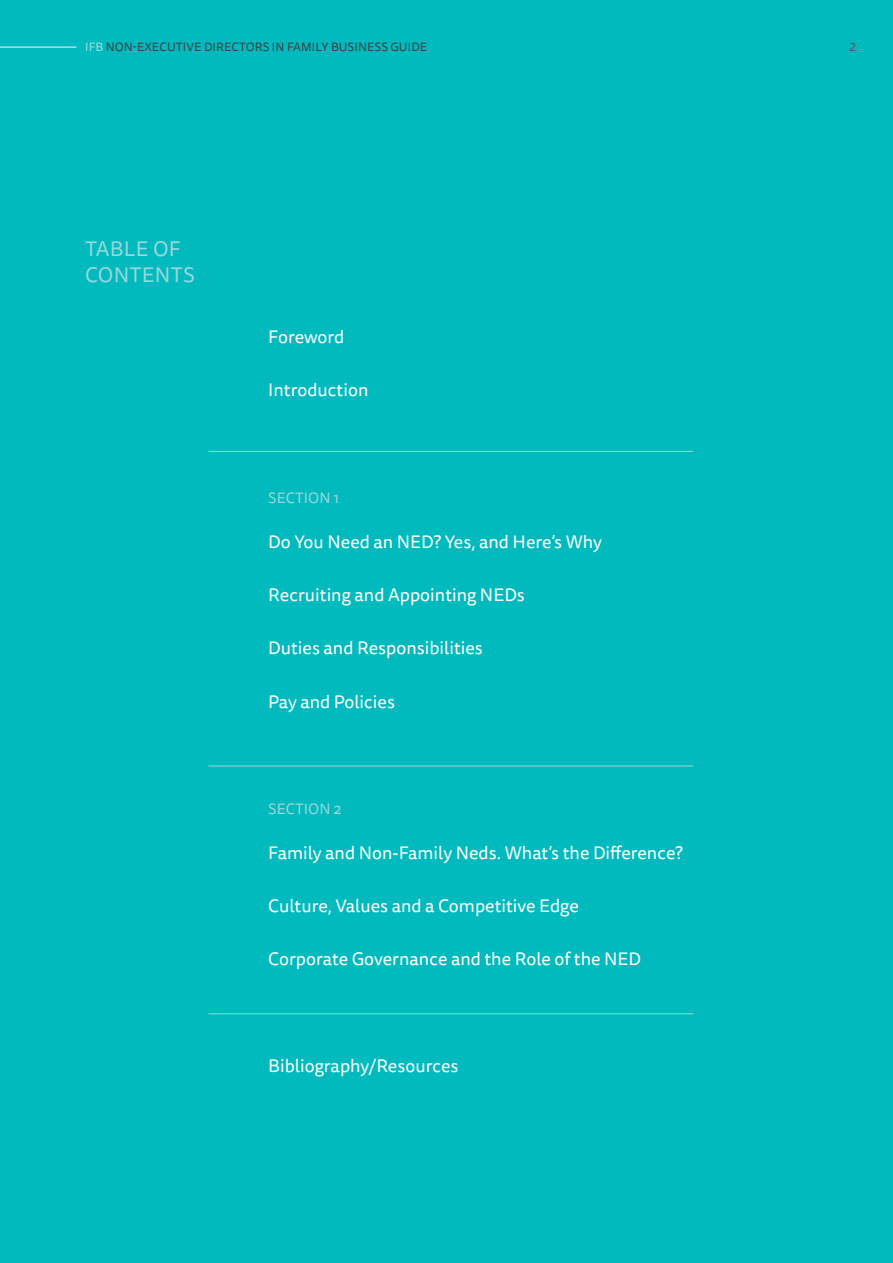
<style>
.page{position:relative;width:893px;height:1263px;background:#00babe}
.page>*{position:absolute;margin:0;border:0;box-sizing:border-box;transform-origin:0 0}
.t1{font:21px/25.2px "Tisa Sans Pro";letter-spacing:.01em;color:#9ad7db}
.t2{font:18px "Tisa Sans Pro";color:#fff}
.t3{font:15px "Tisa Sans Pro";color:#9ad7db}
.t4{font:12px "Tisa Sans Pro";letter-spacing:.01em;color:#414042}
.t5{font:12px "Tisa Sans Pro";color:#58595b}
.s1{color:#a4dbde}
</style>
<div class="page">
<hr style="left:209px;top:451px;width:484px;height:1px;background:#9ad7db">
<hr style="left:209px;top:766px;width:484px;height:1px;background:#9ad7db">
<hr style="left:209px;top:1013px;width:484px;height:1px;background:#9ad7db">
<hr style="left:0;top:46px;width:77px;height:2px;background:#aedfe1">
<p class="t4" style="left:85px;top:39px;width:344px"><span class="s1">IFB</span> NON-EXECUTIVE DIRECTORS IN FAMILY BUSINESS GUIDE</p>
<p class="t5" style="left:849px;top:39px;width:8px">2</p>
<p class="t1" style="left:85px;top:237px;width:111px">TABLE OF<br>CONTENTS</p>
<p class="t2" style="left:268px;top:325px;width:78px">Foreword</p>
<p class="t2" style="left:268px;top:378px;width:102px">Introduction</p>
<p class="t3" style="left:268px;top:488px;width:72px">SECTION 1</p>
<p class="t2" style="left:268px;top:529px;width:335px">Do You Need an NED? Yes, and Here’s Why</p>
<p class="t2" style="left:268px;top:583px;width:258px">Recruiting and Appointing NEDs</p>
<p class="t2" style="left:268px;top:636px;width:216px">Duties and Responsibilities</p>
<p class="t2" style="left:268px;top:689px;width:128px">Pay and Policies</p>
<p class="t3" style="left:268px;top:799px;width:75px">SECTION 2</p>
<p class="t2" style="left:268px;top:840px;width:416px">Family and Non-Family Neds. What’s the Difference?</p>
<p class="t2" style="left:268px;top:894px;width:312px">Culture, Values and a Competitive Edge</p>
<p class="t2" style="left:268px;top:947px;width:374px">Corporate Governance and the Role of the NED</p>
<p class="t2" style="left:268px;top:1053px;width:192px">Bibliography/Resources</p>
</div>
